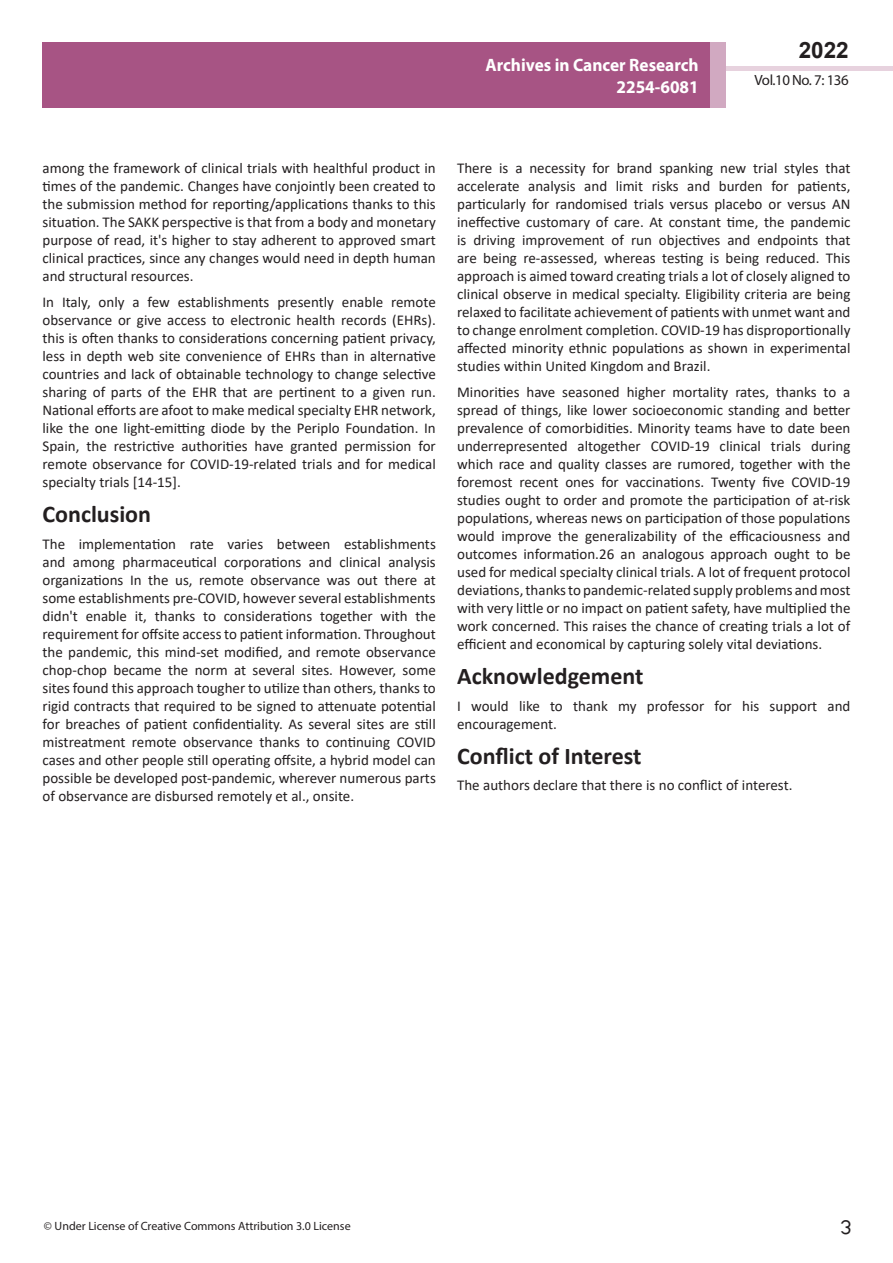
<style>
.page{position:relative;width:893px;height:1263px;background:#fff}
.page>*{position:absolute;margin:0;border:0;box-sizing:border-box;transform-origin:0 0}
.t1{font:25.5px "Tunga";color:#231f20}
.side-heading{font:700 24px "Calibri";color:#231f20}
.t2{font:700 22.5px "Arial";color:#231f20}
.t3{font:700 18px/21.6px "Myriad Pro";color:#fff;text-align:right;scale:.96 1}
.body_text{font:15px/18px "Calibri";color:#231f20;text-align:justify}
.t4{font:14.85px "Myriad Pro";letter-spacing:-.03em;color:#231f20}
.t5{font:12px "Myriad Pro";color:#231f20}
</style>
<div class="page">
<div style="left:722px;top:66px;width:171px;height:5px;background:#e7d2de"></div>
<div style="left:43px;top:42px;width:682px;height:66px;background:#a75484"></div>
<div style="left:710px;top:42px;width:15px;height:66px;background:#d1a9c1"></div>
<p class="t3" style="left:485px;top:54px;width:224px">Archives in Cancer Research<br>2254-6081</p>
<h3 class="t2" style="left:799px;top:35px;width:52px">2022</h3>
<p class="t4" style="left:755px;top:71px;width:96px">Vol.10 No. 7: 136</p>
<p class="body_text" style="left:43px;top:158px;width:395px">among the framework of clinical trials with healthful product in times of the pandemic. Changes have conjointly been created to the submission method for reporting/applications thanks to this situation. The SAKK perspective is that from a body and monetary purpose of read, it's higher to stay adherent to approved smart clinical practices, since any changes would need in depth human and structural resources.</p>
<p class="body_text" style="left:43px;top:293px;width:395px">In Italy, only a few establishments presently enable remote observance or give access to electronic health records (EHRs). this is often thanks to considerations concerning patient privacy, less in depth web site convenience of EHRs than in alternative countries and lack of obtainable technology to change selective sharing of parts of the EHR that are pertinent to a given run.<br>National efforts are afoot to make medical specialty EHR network, like the one light-emitting diode by the Periplo Foundation. In Spain, the restrictive authorities have granted permission for remote observance for COVID-19-related trials and for medical specialty trials [14-15].</p>
<p class="side-heading" style="left:43px;top:497px;width:110px">Conclusion</p>
<p class="body_text" style="left:43px;top:534px;width:395px">The implementation rate varies between establishments and among pharmaceutical corporations and clinical analysis organizations In the us, remote observance was out there at some establishments pre-COVID, however several establishments didn't enable it, thanks to considerations together with the requirement for offsite access to patient information. Throughout the pandemic, this mind-set modified, and remote observance chop-chop became the norm at several sites. However, some sites found this approach tougher to utilize than others, thanks to rigid contracts that required to be signed to attenuate potential for breaches of patient confidentiality. As several sites are still mistreatment remote observance thanks to continuing COVID cases and other people still operating offsite, a hybrid model can possible be developed post-pandemic, wherever numerous parts of observance are disbursed remotely et al., onsite.</p>
<p class="body_text" style="left:457px;top:158px;width:395px">There is a necessity for brand spanking new trial styles that accelerate analysis and limit risks and burden for patients, particularly for randomised trials versus placebo or versus AN ineffective customary of care. At constant time, the pandemic is driving improvement of run objectives and endpoints that are being re-assessed, whereas testing is being reduced. This approach is aimed toward creating trials a lot of closely aligned to clinical observe in medical specialty. Eligibility criteria are being relaxed to facilitate achievement of patients with unmet want and to change enrolment completion. COVID-19 has disproportionally affected minority ethnic populations as shown in experimental studies within United Kingdom and Brazil.</p>
<p class="body_text" style="left:457px;top:383px;width:395px">Minorities have seasoned higher mortality rates, thanks to a spread of things, like lower socioeconomic standing and better prevalence of comorbidities. Minority teams have to date been underrepresented altogether COVID-19 clinical trials during which race and quality classes are rumored, together with the foremost recent ones for vaccinations. Twenty five COVID-19 studies ought to order and promote the participation of at-risk populations, whereas news on participation of those populations would improve the generalizability of the efficaciousness and outcomes information.26 an analogous approach ought to be used for medical specialty clinical trials. A lot of frequent protocol deviations, thanks to pandemic-related supply problems and most with very little or no impact on patient safety, have multiplied the work concerned. This raises the chance of creating trials a lot of efficient and economical by capturing solely vital deviations.</p>
<p class="side-heading" style="left:457px;top:659px;width:188px">Acknowledgement</p>
<p class="body_text" style="left:457px;top:696px;width:395px">I would like to thank my professor for his support and encouragement.</p>
<p class="side-heading" style="left:457px;top:739px;width:186px">Conflict of Interest</p>
<p class="body_text" style="left:457px;top:776px;width:337px">The authors declare that there is no conflict of interest.</p>
<p class="t5" style="left:44px;top:1218px;width:308px">© Under License of Creative Commons Attribution 3.0 License</p>
<h1 class="t1" style="left:840px;top:1210px;width:13px">3</h1>
</div>
